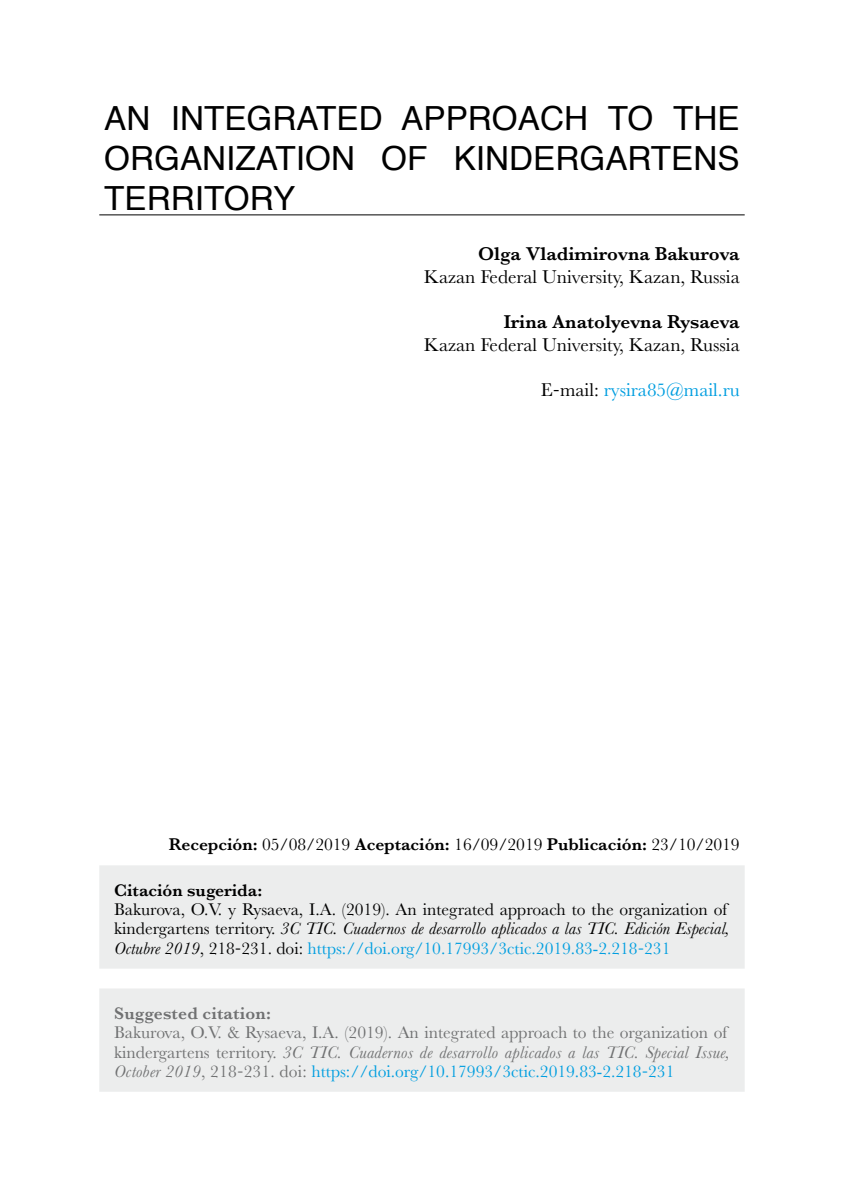
<style>
.page{position:relative;width:844px;height:1191px;background:#fff}
.page>*{position:absolute;margin:0;border:0;box-sizing:border-box;transform-origin:0 0}
.t1{font:33.25px/39.9px "Helvetica";color:#000;text-align:justify}
.t2{font:19.25px "Baskerville";color:#000}
.t3{font:600 19.25px "Baskerville";color:#000}
.t4{font:19.25px "Baskerville";color:#009ee0}
.t5{font:17.5px/19.2px "Baskerville";color:#000}
.t6{font:17.5px/19.2px "Baskerville";color:#707172}
.t7{font:600 17.5px "Baskerville";color:#000}
.t8{font:600 17.5px "Baskerville";letter-spacing:.01em;color:#707172}
.s1{color:#000}
.s2{font-family:"Helvetica Neue";font-weight:300;color:#000}
.s3{font-weight:400}
.s4{font-style:italic}
.s5{font-family:"Helvetica Neue";font-weight:300}
.s6{color:#009ee0}
.s7{font-family:"Helvetica Neue";font-weight:300;color:#009ee0}
</style>
<div class="page">
<svg style="left:99px;top:865px;width:645px;height:226px;background:#edeeee"></svg>
<hr style="left:99px;top:214px;width:645px;height:1px;background:#000">
<h1 class="t1" style="left:104px;top:99px;width:636px">AN INTEGRATED APPROACH TO THE ORGANIZATION OF KINDERGARTENS TERRITORY</h1>
<p class="t3" style="left:478px;top:240px;width:263px">Olga Vladimirovna Bakurova</p>
<p class="t2" style="left:423px;top:264px;width:317px">Kazan Federal University, Kazan, Russia</p>
<p class="t3" style="left:503px;top:308px;width:237px">Irina Anatolyevna Rysaeva</p>
<p class="t2" style="left:423px;top:332px;width:317px">Kazan Federal University, Kazan, Russia</p>
<p class="t4" style="left:541px;top:378px;width:200px"><span class="s1">E</span><span class="s2">-</span><span class="s1">mail:</span> rysira85@mail.ru</p>
<p class="t7" style="left:169px;top:832px;width:572px">Recepción: <span class="s3">05/08/2019</span> Aceptación: <span class="s3">16/09/2019</span> Publicación: <span class="s3">23/10/2019</span></p>
<p class="t7" style="left:114px;top:878px;width:149px">Citación sugerida:</p>
<p class="t5" style="left:114px;top:900px;width:617px">Bakurova, O.V. y Rysaeva, I.A. (2019). An integrated approach to the organization of kindergartens territory. <span class="s4">3C TIC. Cuadernos de desarrollo aplicados a las TIC. Edición Especial,<br>Octubre 2019</span>, 218<span class="s5">-</span>231. doi: <span class="s6">https://doi.org/10.17993/3ctic.2019.83-2.218</span><span class="s7">-</span><span class="s6">231</span></p>
<p class="t8" style="left:114px;top:1001px;width:158px">Suggested citation:</p>
<p class="t6" style="left:114px;top:1023px;width:617px">Bakurova, O.V. &amp; Rysaeva, I.A. (2019). An integrated approach to the organization of kindergartens territory. <span class="s4">3C TIC. Cuadernos de desarrollo aplicados a las TIC. Special Issue,<br>October 2019</span>, 218<span class="s5">-</span>231. doi: <span class="s6">https://doi.org/10.17993/3ctic.2019.83-2.218</span><span class="s7">-</span><span class="s6">231</span></p>
</div>
